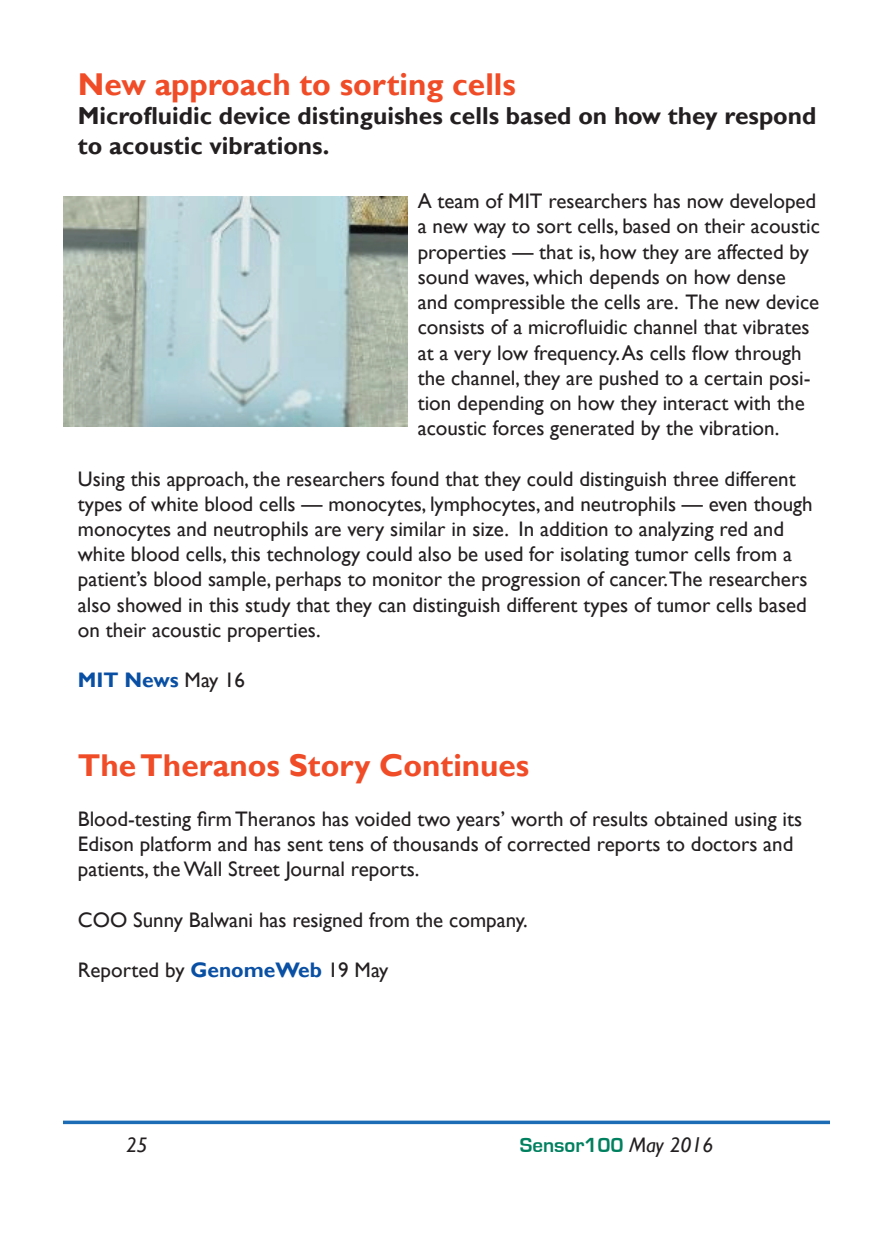
<style>
.page{position:relative;width:893px;height:1241px;background:#fff}
.page>*{position:absolute;margin:0;border:0;box-sizing:border-box;transform-origin:0 0}
.t1{font:700 31.5px "Gill Sans";color:#f04c27}
.t2{font:700 24.5px/29.4px "Gill Sans";color:#231f20}
.t3{font:21px/25.2px "Gill Sans";color:#231f20}
.t4{font:700 21px "Eurostile";color:#00805f}
.t5{font:700 21px "Gill Sans";color:#094fa3}
.t6{font:italic 21px "Gill Sans";color:#231f20}
.s1{font-weight:400;color:#231f20}
.s2{font-weight:700;color:#094fa3}
.s3{font-family:"Gill Sans";font-weight:400;font-style:italic;color:#231f20}
</style>
<div class="page">
<hr style="left:63px;top:1120px;width:767px;height:3px;background:#1c6bb5">
<img style="left:63px;top:197px;width:345px;height:230px">
<h1 class="t1" style="left:78px;top:65px;width:439px">New approach to sorting cells</h1>
<p class="t2" style="left:78px;top:102px;width:740px">Microfluidic device distinguishes cells based on how they respond to acoustic vibrations.</p>
<p class="t3" style="left:418px;top:189px;width:404px">A team of MIT researchers has now developed a new way to sort cells, based on their acoustic properties — that is, how they are affected by sound waves, which depends on how dense and compressible the cells are. The new device consists of a microfluidic channel that vibrates at a very low frequency. As cells flow through the channel, they are pushed to a certain posi&shy;tion depending on how they interact with the acoustic forces generated by the vibration.</p>
<p class="t3" style="left:78px;top:466px;width:736px">Using this approach, the researchers found that they could distinguish three different types of white blood cells — monocytes, lymphocytes, and neutrophils — even though monocytes and neutrophils are very similar in size. In addition to analyzing red and white blood cells, this technology could also be used for isolating tumor cells from a patient’s blood sample, perhaps to monitor the progression of cancer.The researchers also showed in this study that they can distinguish different types of tumor cells based on their acoustic properties.</p>
<p class="t5" style="left:78px;top:667px;width:169px">MIT News <span class="s1">May 16</span></p>
<h1 class="t1" style="left:78px;top:746px;width:453px">The Theranos Story Continues</h1>
<p class="t3" style="left:78px;top:806px;width:726px">Blood-testing firm Theranos has voided two years’ worth of results obtained using its<br>Edison platform and has sent tens of thousands of corrected reports to doctors and patients, the Wall Street Journal reports.</p>
<p class="t3" style="left:78px;top:907px;width:451px">COO Sunny Balwani has resigned from the company.</p>
<p class="t3" style="left:78px;top:957px;width:312px">Reported by <span class="s2">GenomeWeb</span> 19 May</p>
<p class="t6" style="left:126px;top:1131px;width:23px">25</p>
<p class="t4" style="left:520px;top:1132px;width:195px">Sensor100 <span class="s3">May 2016</span></p>
</div>
